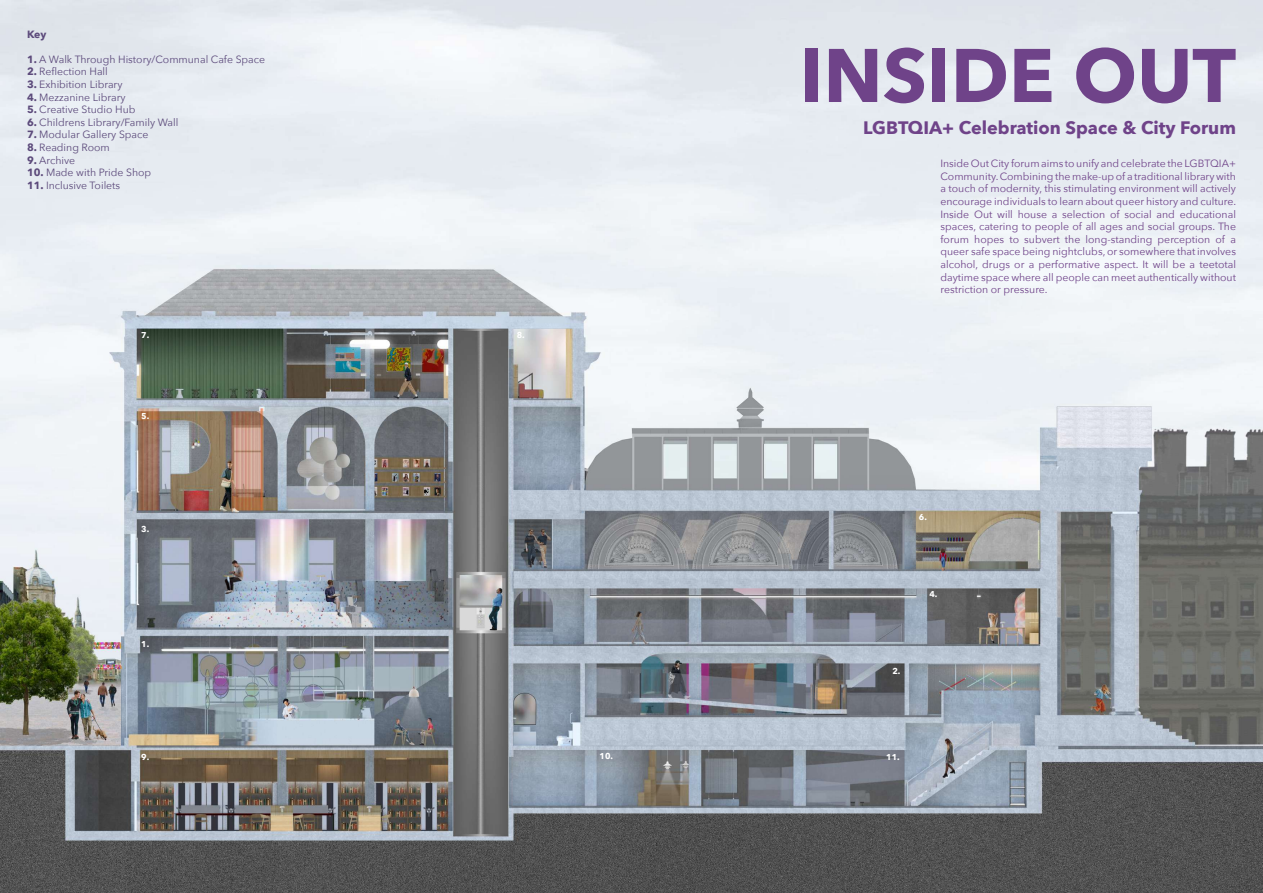
<style>
.page{position:relative;width:1263px;height:893px;background:#fff}
.page>*{position:absolute;margin:0;border:0;box-sizing:border-box;transform-origin:0 0}
.t1{font:700 75px "Avenir Next";color:#6f4389}
.t2{font:700 18px "Avenir Next";color:#6f4389}
.t3{font:10.5px/12.6px "Avenir Next";color:#6f4389;text-align:justify}
.t4{font:10.5px "Avenir Next";color:#5c4a7b}
.t5{font:700 10.5px "Avenir Next";color:#5c4a7b}
.t6{font:700 8.48px "Avenir Next";color:#fff}
.s1{font-weight:700}
</style>
<div class="page">
<img style="left:0;top:0;width:1263px;height:893px">
<p class="t5" style="left:27px;top:25px;width:21px">Key</p>
<p class="t4" style="left:27px;top:50px;width:240px"><span class="s1">1.</span> A Walk Through History/Communal Cafe Space</p>
<p class="t4" style="left:27px;top:63px;width:82px"><span class="s1">2.</span> Reflection Hall</p>
<p class="t4" style="left:27px;top:75px;width:97px"><span class="s1">3.</span> Exhibition Library</p>
<p class="t4" style="left:27px;top:88px;width:100px"><span class="s1">4.</span> Mezzanine Library</p>
<p class="t4" style="left:27px;top:101px;width:110px"><span class="s1">5.</span> Creative Studio Hub</p>
<p class="t4" style="left:27px;top:113px;width:153px"><span class="s1">6.</span> Childrens Library/Family Wall</p>
<p class="t4" style="left:27px;top:126px;width:123px"><span class="s1">7.</span> Modular Gallery Space</p>
<p class="t4" style="left:27px;top:138px;width:84px"><span class="s1">8.</span> Reading Room</p>
<p class="t4" style="left:27px;top:151px;width:50px"><span class="s1">9.</span> Archive</p>
<p class="t4" style="left:27px;top:164px;width:126px"><span class="s1">10.</span> Made with Pride Shop</p>
<p class="t4" style="left:27px;top:176px;width:95px"><span class="s1">11.</span> Inclusive Toilets</p>
<p class="t6" style="left:141px;top:328px;width:10px">7.</p>
<p class="t6" style="left:141px;top:408px;width:10px">5.</p>
<p class="t6" style="left:141px;top:521px;width:10px">3.</p>
<p class="t6" style="left:141px;top:636px;width:10px">1.</p>
<p class="t6" style="left:141px;top:750px;width:10px">9.</p>
<p class="t6" style="left:517px;top:328px;width:10px">8.</p>
<h1 class="t1" style="left:799px;top:11px;width:438px">INSIDE OUT</h1>
<h2 class="t2" style="left:863px;top:112px;width:374px">LGBTQIA+ Celebration Space &amp; City Forum</h2>
<p class="t3" style="left:940px;top:157px;width:297px">Inside Out City forum aims to unify and celebrate the LGBTQIA+ Community. Combining the make-up of a traditional library with a touch of modernity, this stimulating environment will actively encourage individuals to learn about queer history and culture.<br>Inside Out will house a selection of social and educational spaces, catering to people of all ages and social groups. The forum hopes to subvert the long-standing perception of a queer safe space being nightclubs, or somewhere that involves alcohol, drugs or a performative aspect. It will be a teetotal daytime space where all people can meet authentically without restriction or pressure.</p>
<p class="t6" style="left:919px;top:510px;width:10px">6.</p>
<p class="t6" style="left:892px;top:664px;width:10px">2.</p>
<p class="t6" style="left:929px;top:587px;width:10px">4.</p>
<p class="t6" style="left:600px;top:749px;width:15px">10.</p>
<p class="t6" style="left:886px;top:750px;width:15px">11.</p>
</div>
